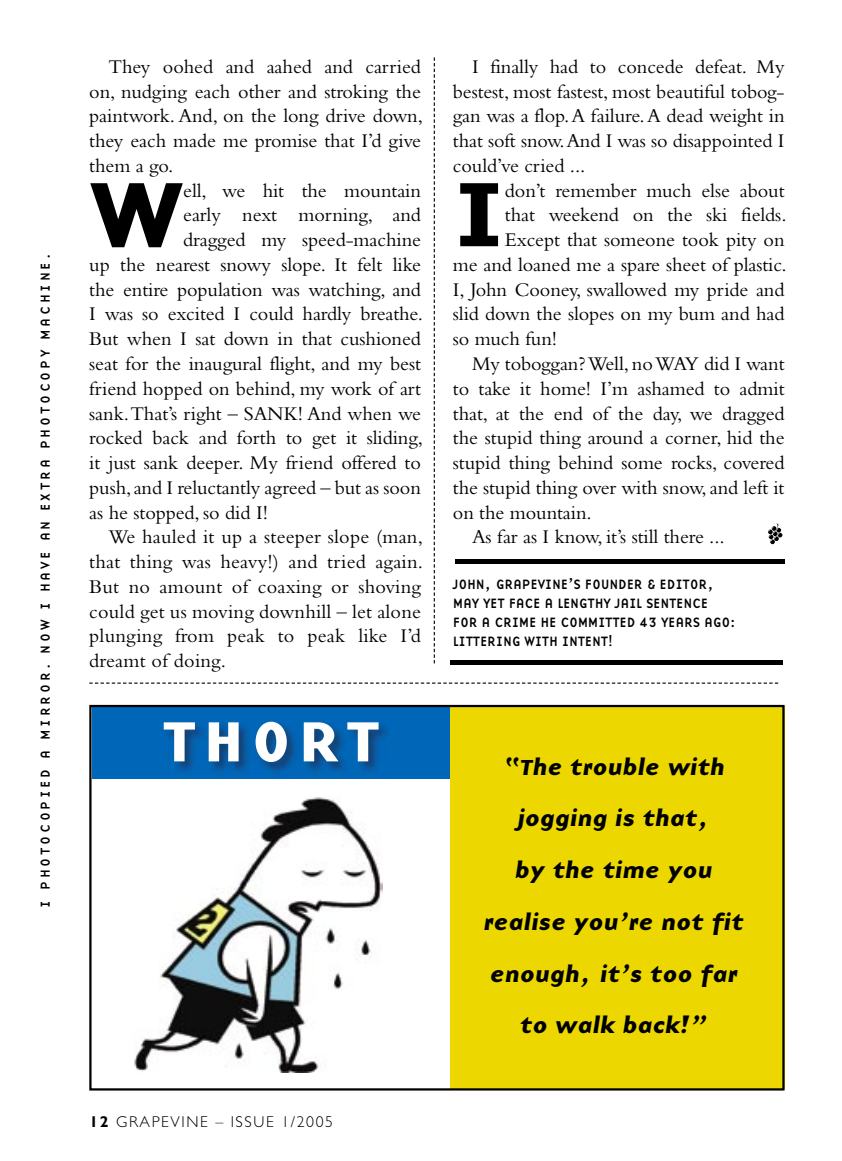
<style>
.page{position:relative;width:842px;height:1161px;background:#fff}
.page>*{position:absolute;margin:0;border:0;box-sizing:border-box;transform-origin:0 0}
.t1{font:94.5px "Base Nine B";color:#000}
.t2{font:58.5px "Base Nine SCB";letter-spacing:.145em;color:#fff}
.t3{font:22.5px "Base Nine BI";color:#000}
.t4{font:20.25px/24.8px "Bembo";letter-spacing:-.005em;color:#000;text-align:justify}
.t5{font:300 15.75px "Gill Sans";letter-spacing:.1em;color:#000}
.t6{font:13.95px/18.7px "Base Nine";letter-spacing:-.025em;color:#000;scale:.96 1}
.t7{font:13.5px "Base Nine";letter-spacing:.2em;color:#000}
.s1{font-weight:700}
</style>
<div class="page">
<svg style="left:768px;top:524px;width:14px;height:20px"></svg>
<svg style="left:434px;top:57px;width:1px;height:606px"></svg>
<svg style="left:89px;top:682px;width:689px;height:2px"></svg>
<div style="left:455px;top:559px;width:329px;height:5px;background:#000"></div>
<div style="left:450px;top:660px;width:333px;height:5px;background:#000"></div>
<svg style="left:89px;top:705px;width:695px;height:385px"></svg>
<p class="t7" style="left:35px;top:907px;width:655px;rotate:-90deg">I PHOTOCOPIED A MIRROR. NOW I HAVE AN EXTRA PHOTOCOPY MACHINE.</p>
<p class="t4" style="left:89px;top:54px;width:335px;text-indent:19px">They oohed and aahed and carried on, nudging each other and stroking the paintwork. And, on the long drive down, they each made me promise that I’d give them a go.</p>
<h1 class="t1" style="left:89px;top:139px;width:96px">W</h1>
<p class="t4" style="left:183px;top:178px;width:239px">ell, we hit the mountain</p>
<p class="t4" style="left:183px;top:202px;width:239px">early next morning, and</p>
<p class="t4" style="left:183px;top:227px;width:239px">dragged my speed-machine</p>
<p class="t4" style="left:89px;top:252px;width:333px">up the nearest snowy slope. It felt like</p>
<p class="t4" style="left:89px;top:277px;width:333px">the entire population was watching, and</p>
<p class="t4" style="left:89px;top:301px;width:335px">I was so excited I could hardly breathe.</p>
<p class="t4" style="left:89px;top:326px;width:333px">But when I sat down in that cushioned</p>
<p class="t4" style="left:89px;top:351px;width:333px">seat for the inaugural flight, and my best</p>
<p class="t4" style="left:89px;top:376px;width:333px">friend hopped on behind, my work of art</p>
<p class="t4" style="left:89px;top:400px;width:333px">sank. That’s right – SANK! And when we</p>
<p class="t4" style="left:89px;top:425px;width:335px">rocked back and forth to get it sliding,</p>
<p class="t4" style="left:89px;top:450px;width:333px">it just sank deeper. My friend offered to</p>
<p class="t4" style="left:89px;top:475px;width:333px">push, and I reluctantly agreed – but as soon</p>
<p class="t4" style="left:89px;top:499px;width:180px">as he stopped, so did I!</p>
<p class="t4" style="left:108px;top:524px;width:316px">We hauled it up a steeper slope (man,</p>
<p class="t4" style="left:89px;top:549px;width:335px">that thing was heavy!) and tried again.</p>
<p class="t4" style="left:89px;top:574px;width:333px">But no amount of coaxing or shoving</p>
<p class="t4" style="left:89px;top:598px;width:333px">could get us moving downhill – let alone</p>
<p class="t4" style="left:89px;top:623px;width:333px">plunging from peak to peak like I’d</p>
<p class="t4" style="left:89px;top:648px;width:138px">dreamt of doing.</p>
<h2 class="t2" style="left:163px;top:695px;width:218px">THORT</h2>
<p class="t4" style="left:453px;top:54px;width:333px;text-indent:19px">I finally had to concede defeat. My bestest, most fastest, most beautiful tobog&shy;gan was a flop. A failure. A dead weight in that soft snow. And I was so disappointed I could’ve cried ...</p>
<h1 class="t1" style="left:453px;top:139px;width:54px">I</h1>
<p class="t4" style="left:505px;top:178px;width:281px">don’t remember much else about</p>
<p class="t4" style="left:505px;top:202px;width:283px">that weekend on the ski fields.</p>
<p class="t4" style="left:505px;top:227px;width:281px">Except that someone took pity on</p>
<p class="t4" style="left:453px;top:252px;width:335px">me and loaned me a spare sheet of plastic.</p>
<p class="t4" style="left:453px;top:277px;width:333px">I, John Cooney, swallowed my pride and</p>
<p class="t4" style="left:453px;top:301px;width:333px">slid down the slopes on my bum and had</p>
<p class="t4" style="left:453px;top:326px;width:106px">so much fun!</p>
<p class="t4" style="left:472px;top:351px;width:314px">My toboggan? Well, no WAY did I want</p>
<p class="t4" style="left:453px;top:376px;width:333px">to take it home! I’m ashamed to admit</p>
<p class="t4" style="left:453px;top:400px;width:333px">that, at the end of the day, we dragged</p>
<p class="t4" style="left:453px;top:425px;width:333px">the stupid thing around a corner, hid the</p>
<p class="t4" style="left:453px;top:450px;width:333px">stupid thing behind some rocks, covered</p>
<p class="t4" style="left:453px;top:475px;width:333px">the stupid thing over with snow, and left it</p>
<p class="t4" style="left:453px;top:499px;width:140px">on the mountain.</p>
<p class="t4" style="left:472px;top:524px;width:254px">As far as I know, it’s still there ...</p>
<p class="t6" style="left:453px;top:575px;width:296px">JOHN, GRAPEVINE’S FOUNDER &amp; EDITOR, MAY YET FACE A LENGTHY JAIL SENTENCE FOR A CRIME HE COMMITTED 43 YEARS AGO:<br>LITTERING WITH INTENT!</p>
<p class="t3" style="left:503px;top:749px;width:224px">“The trouble with</p>
<p class="t3" style="left:518px;top:801px;width:194px">jogging is that,</p>
<p class="t3" style="left:515px;top:852px;width:199px">by the time you</p>
<p class="t3" style="left:484px;top:904px;width:262px">realise you’re not fit</p>
<p class="t3" style="left:490px;top:956px;width:249px">enough, it’s too far</p>
<p class="t3" style="left:520px;top:1008px;width:189px">to walk back!”</p>
<p class="t5" style="left:90px;top:1113px;width:245px"><span class="s1">12</span> GRAPEVINE – ISSUE 1/2005</p>
</div>
